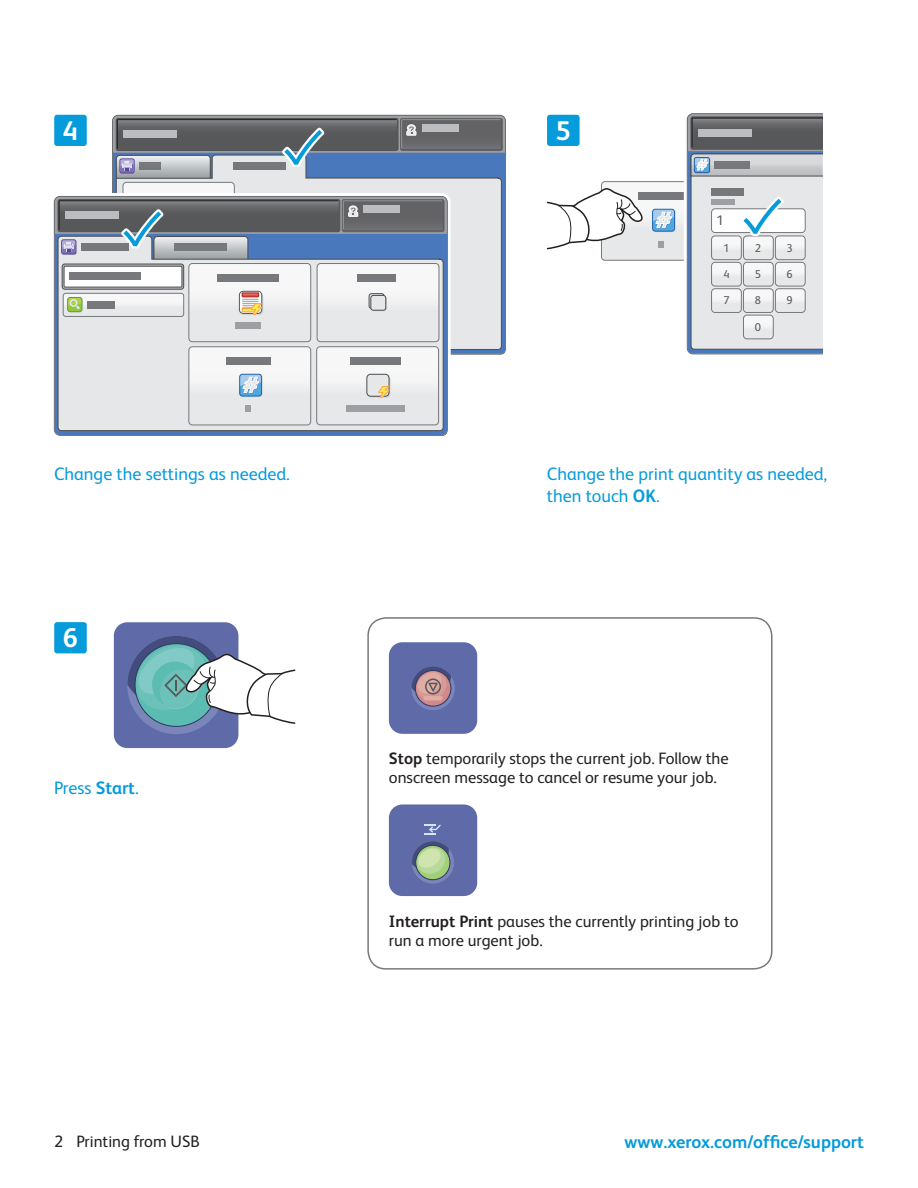
<style>
.page{position:relative;width:918px;height:1188px;background:#fff}
.page>*{position:absolute;margin:0;border:0;box-sizing:border-box;transform-origin:0 0}
.t1{font:700 27px "Xerox Sans";color:#fff}
.t2{font:18px/21.6px "Xerox Sans";color:#069bda}
.t3{font:700 18px "Xerox Sans";color:#069bda}
.t4{font:16.5px/19.8px "Xerox Sans";color:#231f20}
.t5{font:13.95px "Xerox Sans";color:#57585a}
.t6{font:11.4px "Xerox Sans";color:#57585a}
.s1{font-weight:700}
</style>
<div class="page">
<div style="left:367px;top:617px;width:406px;height:353px;border:2px solid #76787b;border-radius:18px"></div>
<div style="left:389px;top:642px;width:88px;height:92px;background:#5e6ba8;border-radius:13px"></div>
<div style="left:411px;top:666px;width:44px;height:44px;background:#7a86ba;border-radius:50%"></div>
<svg style="left:415px;top:670px;width:36px;height:36px"></svg>
<div style="left:415px;top:670px;width:36px;height:37px;border:1px solid #303760;border-radius:50%"></div>
<svg style="left:411px;top:666px;width:40px;height:36px"></svg>
<div style="left:114px;top:622px;width:124px;height:126px;background:#5e6ba8;border-radius:13px"></div>
<div style="left:127px;top:636px;width:98px;height:98px;background:#7a86ba;border-radius:50%"></div>
<svg style="left:127px;top:636px;width:169px;height:89px"></svg>
<svg style="left:112px;top:115px;width:394px;height:240px;background:#d2d6dc"></svg>
<div style="left:123px;top:182px;width:111px;height:79px;background:#f7f7f8;border-radius:4px"></div>
<div style="left:123px;top:182px;width:112px;height:79px;border:1px solid #76787b;border-radius:4px"></div>
<svg style="left:53px;top:189px;width:401px;height:242px"></svg>
<svg style="left:54px;top:196px;width:394px;height:240px;background:#d0d4db"></svg>
<div style="left:63px;top:293px;width:121px;height:23px;background:#efeff0;border-radius:3px"></div>
<div style="left:63px;top:293px;width:121px;height:24px;border:1px solid #76787b;border-radius:3px"></div>
<svg style="left:68px;top:298px;width:15px;height:15px"></svg>
<div style="left:68px;top:297px;width:14px;height:15px;border:1px solid #5a9d44;border-radius:2px"></div>
<svg style="left:68px;top:299px;width:14px;height:13px"></svg>
<div style="left:87px;top:301px;width:27px;height:8px;background:#76787b"></div>
<div style="left:62px;top:264px;width:122px;height:25px;background:#797a7b;border-radius:3px"></div>
<div style="left:62px;top:264px;width:122px;height:26px;border:1px solid #4b4c4d;border-radius:3px"></div>
<div style="left:64px;top:266px;width:118px;height:21px;background:#fff"></div>
<div style="left:64px;top:266px;width:118px;height:21px;border:1px solid #4b4c4d"></div>
<div style="left:69px;top:272px;width:71px;height:8px;background:#76787b"></div>
<div style="left:317px;top:264px;width:122px;height:78px;background:#efeff0;border-radius:4px"></div>
<div style="left:317px;top:263px;width:122px;height:79px;border:1px solid #76787b;border-radius:4px"></div>
<div style="left:369px;top:294px;width:15px;height:14px;background:#a6a7a9;border-radius:3px"></div>
<div style="left:369px;top:293px;width:15px;height:16px;border:1px solid #4b4c4d;border-radius:3px"></div>
<div style="left:372px;top:296px;width:15px;height:15px;background:#797a7c;border-radius:3px"></div>
<div style="left:371px;top:295px;width:15px;height:15px;background:#e6e7e9;border-radius:3px"></div>
<div style="left:371px;top:295px;width:15px;height:15px;border:1px solid #4b4c4d;border-radius:3px"></div>
<div style="left:357px;top:274px;width:39px;height:8px;background:#76787b"></div>
<div style="left:189px;top:264px;width:122px;height:78px;background:#efeff0;border-radius:4px"></div>
<div style="left:188px;top:263px;width:123px;height:79px;border:1px solid #76787b;border-radius:4px"></div>
<div style="left:217px;top:274px;width:62px;height:8px;background:#76787b"></div>
<div style="left:235px;top:323px;width:26px;height:6px;background:#9d9fa2"></div>
<div style="left:241px;top:292px;width:22px;height:23px;background:#b2b3b5;border-radius:4px"></div>
<svg style="left:239px;top:291px;width:23px;height:22px"></svg>
<div style="left:239px;top:291px;width:23px;height:23px;border:1px solid #57585a;border-radius:4px"></div>
<div style="left:242px;top:293px;width:17px;height:4px;border:1px solid #9a2b25"></div>
<svg style="left:242px;top:297px;width:21px;height:18px"></svg>
<div style="left:189px;top:347px;width:122px;height:78px;background:#efeff0;border-radius:4px"></div>
<div style="left:188px;top:346px;width:123px;height:79px;border:1px solid #76787b;border-radius:4px"></div>
<svg style="left:245px;top:406px;width:6px;height:6px"></svg>
<svg style="left:241px;top:375px;width:22px;height:22px"></svg>
<svg style="left:240px;top:374px;width:22px;height:22px"></svg>
<div style="left:239px;top:374px;width:23px;height:22px;border:1px solid #2362af;border-radius:3px"></div>
<svg style="left:240px;top:377px;width:22px;height:19px"></svg>
<div style="left:226px;top:357px;width:44px;height:8px;background:#76787b"></div>
<svg style="left:55px;top:197px;width:392px;height:63px;background:#727e90"></svg>
<svg style="left:113px;top:116px;width:392px;height:63px;background:#737f91"></svg>
<div style="left:389px;top:804px;width:88px;height:92px;background:#5e6ba8;border-radius:13px"></div>
<div style="left:412px;top:842px;width:42px;height:42px;background:#6671a3;border-radius:50%"></div>
<svg style="left:412px;top:841px;width:42px;height:43px"></svg>
<svg style="left:416px;top:845px;width:34px;height:35px"></svg>
<div style="left:415px;top:845px;width:35px;height:35px;border:1px solid #303760;border-radius:50%"></div>
<svg style="left:412px;top:841px;width:37px;height:35px"></svg>
<svg style="left:424px;top:825px;width:17px;height:9px"></svg>
<svg style="left:601px;top:182px;width:123px;height:78px"></svg>
<div style="left:601px;top:181px;width:123px;height:80px;border:1px solid #76787b;border-radius:4px"></div>
<div style="left:652px;top:209px;width:23px;height:22px;border:1px solid #2362af;border-radius:3px"></div>
<div style="left:638px;top:192px;width:46px;height:8px;background:#76787b"></div>
<svg style="left:653px;top:113px;width:170px;height:242px"></svg>
<svg style="left:546px;top:187px;width:99px;height:63px"></svg>
<div style="left:54px;top:622px;width:33px;height:31px;background:#069bda;border-radius:3px"></div>
<div style="left:54px;top:115px;width:33px;height:31px;background:#069bda;border-radius:3px"></div>
<div style="left:547px;top:115px;width:33px;height:31px;background:#069bda;border-radius:3px"></div>
<h1 class="t1" style="left:63px;top:118px;width:17px">4</h1>
<h1 class="t1" style="left:556px;top:118px;width:17px">5</h1>
<p class="t5" style="left:717px;top:216px;width:9px">1</p>
<p class="t6" style="left:723px;top:244px;width:8px">1</p>
<p class="t6" style="left:755px;top:244px;width:8px">2</p>
<p class="t6" style="left:787px;top:244px;width:8px">3</p>
<p class="t6" style="left:723px;top:270px;width:8px">4</p>
<p class="t6" style="left:755px;top:270px;width:8px">5</p>
<p class="t6" style="left:787px;top:270px;width:8px">6</p>
<p class="t6" style="left:723px;top:296px;width:8px">7</p>
<p class="t6" style="left:755px;top:296px;width:8px">8</p>
<p class="t6" style="left:787px;top:296px;width:8px">9</p>
<p class="t6" style="left:755px;top:323px;width:8px">0</p>
<p class="t2" style="left:54px;top:465px;width:237px">Change the settings as needed.</p>
<p class="t2" style="left:547px;top:465px;width:282px">Change the print quantity as needed, then touch <span class="s1">OK</span>.</p>
<h1 class="t1" style="left:63px;top:625px;width:17px">6</h1>
<p class="t2" style="left:54px;top:779px;width:86px">Press <span class="s1">Start</span>.</p>
<p class="t4" style="left:389px;top:750px;width:341px"><span class="s1">Stop</span> temporarily stops the current job. Follow the onscreen message to cancel or resume your job.</p>
<p class="t4" style="left:389px;top:913px;width:351px"><span class="s1">Interrupt Print</span> pauses the currently printing job to run a more urgent job.</p>
<p class="t4" style="left:54px;top:1133px;width:11px">2</p>
<p class="t3" style="left:625px;top:1133px;width:241px">www.xerox.com/office/support</p>
<p class="t4" style="left:76px;top:1133px;width:125px">Printing from USB</p>
</div>
